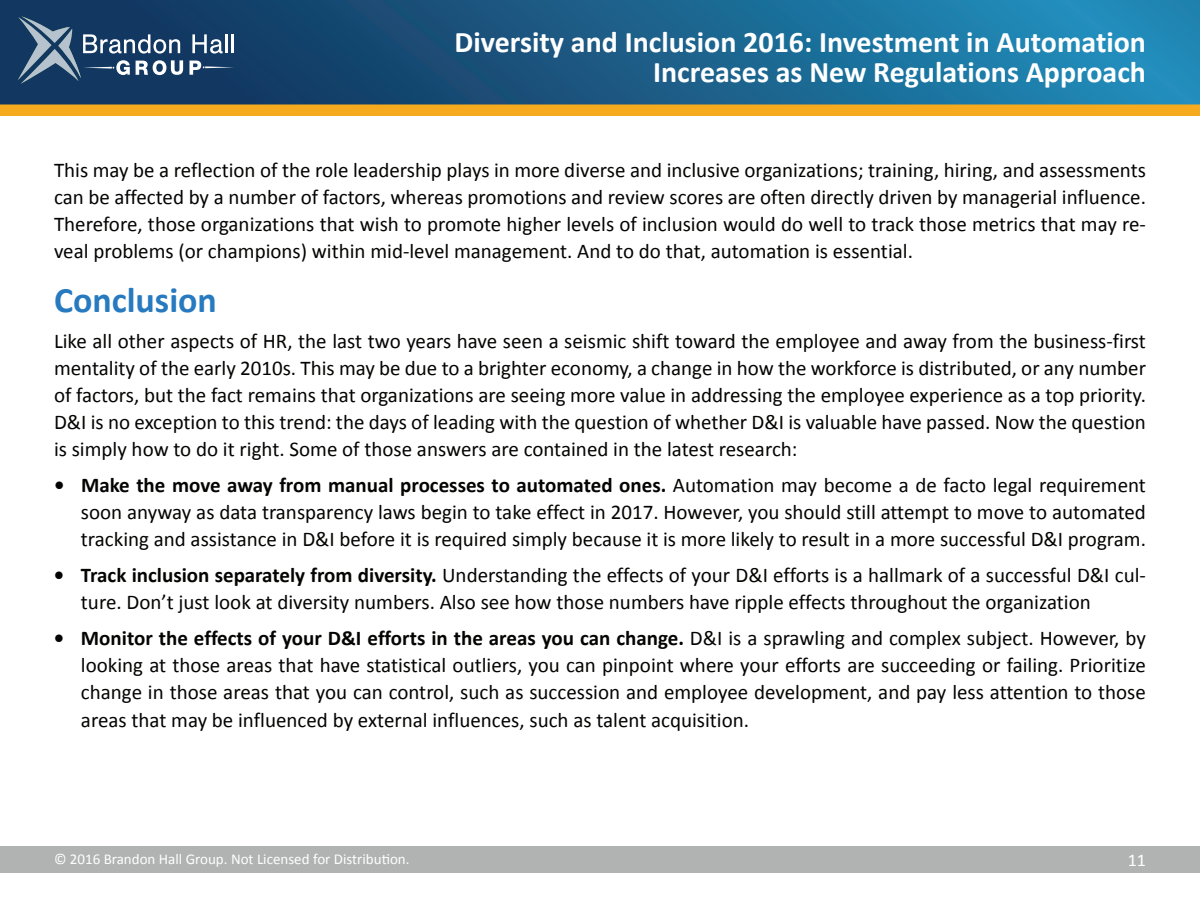
<style>
.page{position:relative;width:1200px;height:900px;background:#fff}
.page>*{position:absolute;margin:0;border:0;box-sizing:border-box;transform-origin:0 0}
.t1{font:700 36px "Calibri";color:#277abf}
.t2{font:700 30px/30px "Calibri";color:#fff;text-align:right}
.t3{font:21px/27px "Calibri";color:#040503;text-align:justify}
.t4{font:18px "Calibri";color:#fff}
.t5{font:15px "Calibri";color:#fff}
.s1{font-weight:700}
</style>
<div class="page">
<div style="left:0;top:0;width:1200px;height:115px;background:linear-gradient(to right,#112c54,#228ebb)"></div>
<svg style="left:192px;top:34px;width:31px;height:20px"></svg>
<hr style="left:225px;top:34px;width:3px;height:19px;background:#fff">
<hr style="left:231px;top:34px;width:3px;height:19px;background:#fff">
<svg style="left:189px;top:61px;width:45px;height:14px"></svg>
<svg style="left:18px;top:16px;width:165px;height:68px;background:#3f5e7f"></svg>
<div style="left:0;top:104px;width:1200px;height:11px;background:#f6ab1e"></div>
<div style="left:0;top:846px;width:1200px;height:26px;background:#b1b2b2"></div>
<h2 class="t2" style="left:455px;top:25px;width:693px">Diversity and Inclusion 2016: Investment in Automation<br>Increases as New Regulations Approach</h2>
<p class="t3" style="left:54px;top:156px;width:1093px">This may be a reflection of the role leadership plays in more diverse and inclusive organizations; training, hiring, and assessments can be affected by a number of factors, whereas promotions and review scores are often directly driven by managerial influence.<br>Therefore, those organizations that wish to promote higher levels of inclusion would do well to track those metrics that may re&shy;veal problems (or champions) within mid-level management. And to do that, automation is essential.</p>
<h1 class="t1" style="left:54px;top:278px;width:164px">Conclusion</h1>
<p class="t3" style="left:54px;top:327px;width:1094px">Like all other aspects of HR, the last two years have seen a seismic shift toward the employee and away from the business-first mentality of the early 2010s. This may be due to a brighter economy, a change in how the workforce is distributed, or any number of factors, but the fact remains that organizations are seeing more value in addressing the employee experience as a top priority.<br>D&amp;I is no exception to this trend: the days of leading with the question of whether D&amp;I is valuable have passed. Now the question is simply how to do it right. Some of those answers are contained in the latest research:</p>
<p class="t3" style="left:81px;top:471px;width:1067px;text-indent:-27px"><span class="s1">• Make the move away from manual processes to automated ones.</span> Automation may become a de facto legal requirement soon anyway as data transparency laws begin to take effect in 2017. However, you should still attempt to move to automated tracking and assistance in D&amp;I before it is required simply because it is more likely to result in a more successful D&amp;I program.</p>
<p class="t3" style="left:81px;top:561px;width:1066px;text-indent:-27px"><span class="s1">• Track inclusion separately from diversity.</span> Understanding the effects of your D&amp;I efforts is a hallmark of a successful D&amp;I cul&shy;ture. Don’t just look at diversity numbers. Also see how those numbers have ripple effects throughout the organization</p>
<p class="t3" style="left:81px;top:624px;width:1067px;text-indent:-27px"><span class="s1">• Monitor the effects of your D&amp;I efforts in the areas you can change.</span> D&amp;I is a sprawling and complex subject. However, by looking at those areas that have statistical outliers, you can pinpoint where your efforts are succeeding or failing. Prioritize change in those areas that you can control, such as succession and employee development, and pay less attention to those areas that may be influenced by external influences, such as talent acquisition.</p>
<p class="t5" style="left:54px;top:849px;width:357px">© 2016 Brandon Hall Group. Not Licensed for Distribution.</p>
<p class="t4" style="left:1128px;top:848px;width:20px">11</p>
</div>
